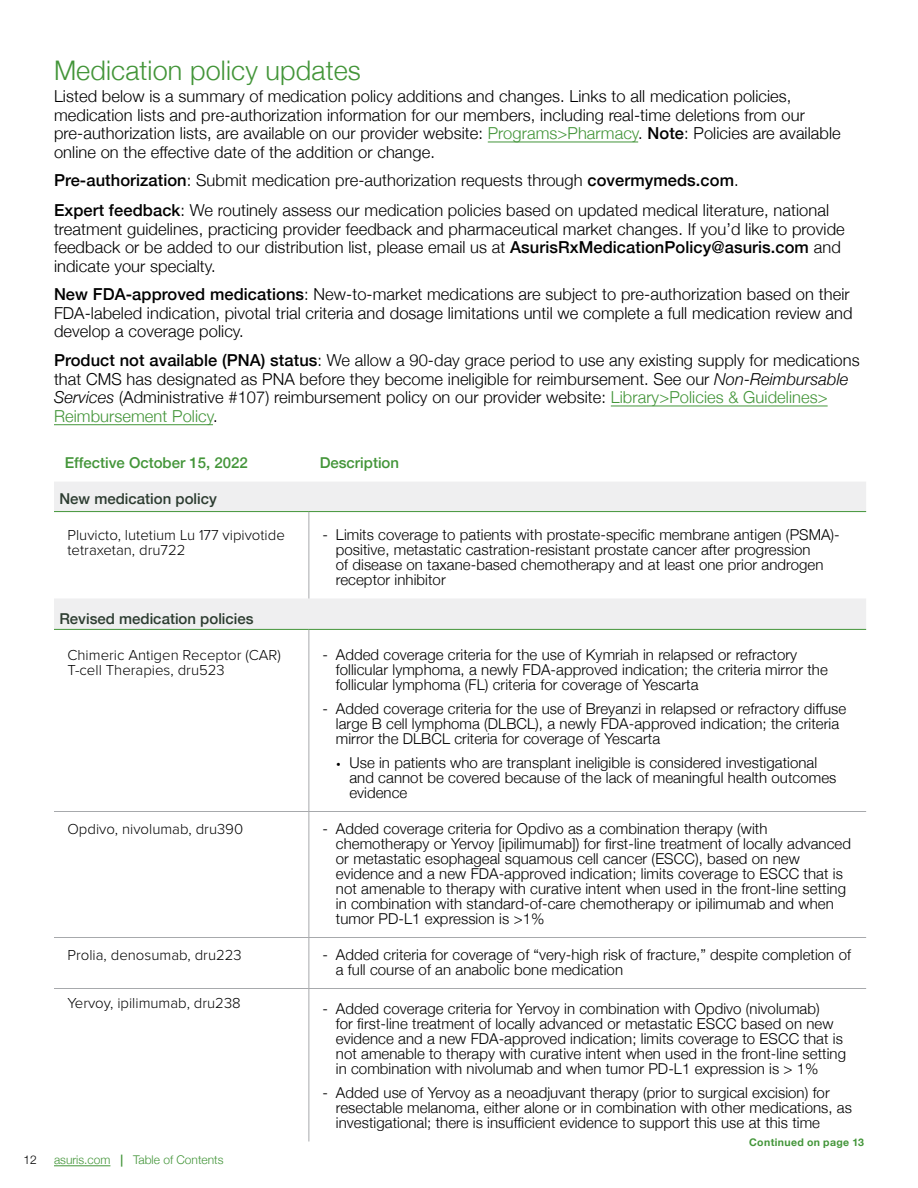
<style>
.page{position:relative;width:918px;height:1188px;background:#fff}
.page>*{position:absolute;margin:0;border:0;box-sizing:border-box;transform-origin:0 0}
.t1{font:300 27px "Helvetica Neue";letter-spacing:.005em;color:#439539}
.t2{font:300 16.5px/18.8px "Helvetica Neue";letter-spacing:.005em;color:#000}
.t3{font:300 15px/15px "Helvetica Neue";letter-spacing:.005em;color:#000}
.t4{font:300 15px/15px "Proxima Nova";color:#000}
.t5{font:500 15px "Helvetica Neue";color:#2c3c30}
.t6{font:500 15px "Helvetica Neue";color:#439539}
.t7{font:300 12px "Helvetica Neue";color:#439539}
.t8{font:300 12px "Helvetica Neue";color:#000}
.t9{font:700 10.5px "Helvetica Neue";letter-spacing:.035em;color:#439539}
.s1{color:#439539}
.s2{font-weight:500}
.s3{font-style:italic}
.s4{font-family:"Proxima Nova"}
</style>
<div class="page">
<hr style="left:54px;top:1165px;width:56px;height:1px;background:#439539">
<hr style="left:488px;top:142px;width:150px;height:1px;background:#439539">
<hr style="left:611px;top:406px;width:217px;height:1px;background:#439539">
<hr style="left:54px;top:424px;width:159px;height:1px;background:#439539">
<svg style="left:54px;top:482px;width:812px;height:147px"></svg>
<hr style="left:54px;top:937px;width:255px;height:1px;background:#a7a9ac">
<hr style="left:309px;top:937px;width:557px;height:1px;background:#a7a9ac">
<hr style="left:54px;top:988px;width:255px;height:1px;background:#a7a9ac">
<hr style="left:309px;top:988px;width:557px;height:1px;background:#a7a9ac">
<hr style="left:54px;top:629px;width:255px;height:1px;background:#439539">
<hr style="left:309px;top:629px;width:557px;height:1px;background:#439539">
<hr style="left:309px;top:630px;width:1px;height:181px;background:#a7a9ac">
<hr style="left:54px;top:811px;width:255px;height:1px;background:#a7a9ac">
<hr style="left:309px;top:811px;width:557px;height:1px;background:#a7a9ac">
<hr style="left:309px;top:812px;width:1px;height:125px;background:#a7a9ac">
<hr style="left:309px;top:938px;width:1px;height:50px;background:#a7a9ac">
<hr style="left:309px;top:989px;width:1px;height:153px;background:#a7a9ac">
<hr style="left:54px;top:511px;width:255px;height:1px;background:#439539">
<hr style="left:309px;top:511px;width:557px;height:1px;background:#439539">
<hr style="left:309px;top:512px;width:1px;height:86px;background:#a7a9ac">
<h1 class="t1" style="left:54px;top:49px;width:308px">Medication policy updates</h1>
<p class="t2" style="left:54px;top:86px;width:788px">Listed below is a summary of medication policy additions and changes. Links to all medication policies, medication lists and pre-authorization information for our members, including real-time deletions from our pre-authorization lists, are available on our provider website: <span class="s1">Programs&gt;Pharmacy</span>. <span class="s2">Note</span>: Policies are available online on the effective date of the addition or change.</p>
<p class="t2" style="left:54px;top:164px;width:777px;line-height:30px"><span class="s2">Pre-authorization</span>: Submit medication pre-authorization requests through <span class="s2">covermymeds.com</span>.<br><span class="s2">Expert feedback</span>: We routinely assess our medication policies based on updated medical literature, national</p>
<p class="t2" style="left:54px;top:218px;width:792px">treatment guidelines, practicing provider feedback and pharmaceutical market changes. If you’d like to provide feedback or be added to our distribution list, please email us at <span class="s2">AsurisRxMedicationPolicy@asuris.com</span> and indicate your specialty.</p>
<p class="t2" style="left:54px;top:284px;width:800px"><span class="s2">New FDA-approved medications</span>: New-to-market medications are subject to pre-authorization based on their<br>FDA-labeled indication, pivotal trial criteria and dosage limitations until we complete a full medication review and develop a coverage policy.</p>
<p class="t2" style="left:54px;top:349px;width:807px"><span class="s2">Product not available (PNA) status</span>: We allow a 90-day grace period to use any existing supply for medications that CMS has designated as PNA before they become ineligible for reimbursement. See our <span class="s3">Non‑Reimbursable Services</span> (Administrative #107) reimbursement policy on our provider website: <span class="s1">Library&gt;Policies &amp; Guidelines&gt; Reimbursement Policy</span>.</p>
<p class="t6" style="left:65px;top:451px;width:185px">Effective October 15, 2022</p>
<p class="t6" style="left:320px;top:451px;width:81px">Description</p>
<p class="t5" style="left:59px;top:487px;width:159px">New medication policy</p>
<p class="t4" style="left:68px;top:528px;width:219px">Pluvicto, lutetium Lu 177 vipivotide tetraxetan, dru722</p>
<p class="t3" style="left:336px;top:526px;width:505px;text-indent:-14px">- Limits coverage to patients with prostate-specific membrane antigen (PSMA)- positive, metastatic castration-resistant prostate cancer after progression<br>of disease on taxane-based chemotherapy and at least one prior androgen receptor inhibitor</p>
<p class="t5" style="left:59px;top:607px;width:196px">Revised medication policies</p>
<p class="t4" style="left:68px;top:648px;width:215px">Chimeric Antigen Receptor (CAR)<br>T-cell Therapies, dru523</p>
<p class="t3" style="left:336px;top:646px;width:493px;text-indent:-14px">- Added coverage criteria for the use of Kymriah in relapsed or refractory follicular lymphoma, a newly FDA-approved indication; the criteria mirror the follicular lymphoma (FL) criteria for coverage of Yescarta</p>
<p class="t3" style="left:336px;top:700px;width:512px;text-indent:-14px">- Added coverage criteria for the use of Breyanzi in relapsed or refractory diffuse large B cell lymphoma (DLBCL), a newly FDA-approved indication; the criteria mirror the DLBCL criteria for coverage of Yescarta</p>
<p class="t3" style="left:349px;top:754px;width:489px;text-indent:-13px"><span class="s4">•</span> Use in patients who are transplant ineligible is considered investigational and cannot be covered because of the lack of meaningful health outcomes evidence</p>
<p class="t4" style="left:68px;top:822px;width:177px">Opdivo, nivolumab, dru390</p>
<p class="t3" style="left:336px;top:820px;width:517px;text-indent:-14px">- Added coverage criteria for Opdivo as a combination therapy (with chemotherapy or Yervoy [ipilimumab]) for first-line treatment of locally advanced or metastatic esophageal squamous cell cancer (ESCC), based on new evidence and a new FDA-approved indication; limits coverage to ESCC that is not amenable to therapy with curative intent when used in the front-line setting in combination with standard-of-care chemotherapy or ipilimumab and when tumor PD-L1 expression is &gt;1%</p>
<p class="t4" style="left:68px;top:948px;width:176px">Prolia, denosumab, dru223</p>
<p class="t3" style="left:336px;top:946px;width:517px;text-indent:-14px">- Added criteria for coverage of “very-high risk of fracture,” despite completion of a full course of an anabolic bone medication</p>
<p class="t4" style="left:68px;top:996px;width:175px">Yervoy, ipilimumab, dru238</p>
<p class="t3" style="left:336px;top:1000px;width:512px;text-indent:-14px">- Added coverage criteria for Yervoy in combination with Opdivo (nivolumab)<br>for first-line treatment of locally advanced or metastatic ESCC based on new evidence and a new FDA-approved indication; limits coverage to ESCC that is not amenable to therapy with curative intent when used in the front-line setting in combination with nivolumab and when tumor PD-L1 expression is &gt; 1%</p>
<p class="t3" style="left:336px;top:1084px;width:518px;text-indent:-14px">- Added use of Yervoy as a neoadjuvant therapy (prior to surgical excision) for resectable melanoma, either alone or in combination with other medications, as investigational; there is insufficient evidence to support this use at this time</p>
<p class="t9" style="left:749px;top:1134px;width:116px">Continued on page 13</p>
<p class="t8" style="left:24px;top:1150px;width:15px">12</p>
<p class="t7" style="left:54px;top:1150px;width:171px">asuris.com <span class="s2">|</span> Table of Contents</p>
</div>
